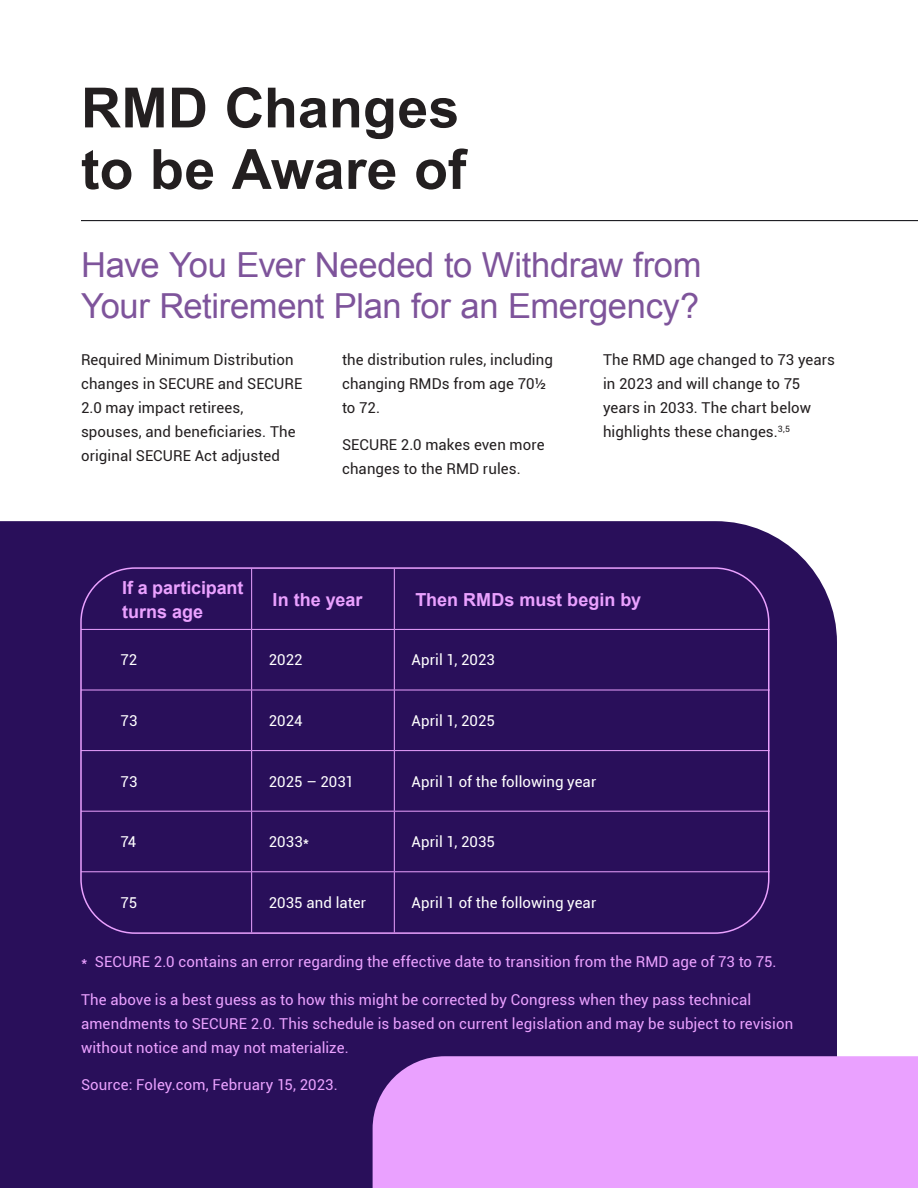
<style>
.page{position:relative;width:918px;height:1188px;background:#fff}
.page>*{position:absolute;margin:0;border:0;box-sizing:border-box;transform-origin:0 0}
.Magazine_Title{font:700 55.5px/61.5px "Arial";color:#231f20}
.Cover_Big_Header{font:34.5px/41.4px "Arial";letter-spacing:-.01em;color:#7e549b}
.Body_Text{font:700 18px/24px "Arial";color:#eaa1ff}
.Body_Text-2{font:15px/24px "Roboto";letter-spacing:.005em;color:#231f20}
.Body_Text-3{font:15px/24px "Roboto";letter-spacing:.005em;color:#eaa1ff}
.Body_Text-4{font:15px "Roboto";letter-spacing:.005em;color:#fff}
</style>
<div class="page">
<div style="left:0;top:521px;width:837px;height:667px;background:#290f5a"></div>
<div style="left:80px;top:567px;width:690px;height:367px;border:2px solid #eaa1ff;border-radius:54px"></div>
<hr style="left:81px;top:220px;width:837px;height:1px;background:#000006">
<div style="left:373px;top:1056px;width:545px;height:132px;background:#eaa1ff"></div>
<hr style="left:251px;top:569px;width:1px;height:60px;background:#eaa1ff">
<hr style="left:394px;top:569px;width:1px;height:60px;background:#eaa1ff">
<hr style="left:81px;top:629px;width:171px;height:1px;background:#eaa1ff">
<hr style="left:252px;top:629px;width:142px;height:1px;background:#eaa1ff">
<hr style="left:251px;top:630px;width:1px;height:60px;background:#eaa1ff">
<hr style="left:394px;top:629px;width:376px;height:1px;background:#eaa1ff">
<hr style="left:394px;top:630px;width:1px;height:60px;background:#eaa1ff">
<hr style="left:81px;top:690px;width:171px;height:1px;background:#eaa1ff">
<hr style="left:252px;top:690px;width:142px;height:1px;background:#eaa1ff">
<hr style="left:251px;top:690px;width:1px;height:60px;background:#eaa1ff">
<hr style="left:394px;top:690px;width:376px;height:1px;background:#eaa1ff">
<hr style="left:394px;top:690px;width:1px;height:60px;background:#eaa1ff">
<hr style="left:81px;top:750px;width:171px;height:1px;background:#eaa1ff">
<hr style="left:252px;top:750px;width:142px;height:1px;background:#eaa1ff">
<hr style="left:251px;top:751px;width:1px;height:60px;background:#eaa1ff">
<hr style="left:394px;top:750px;width:376px;height:1px;background:#eaa1ff">
<hr style="left:394px;top:751px;width:1px;height:60px;background:#eaa1ff">
<hr style="left:81px;top:811px;width:171px;height:1px;background:#eaa1ff">
<hr style="left:252px;top:811px;width:142px;height:1px;background:#eaa1ff">
<hr style="left:251px;top:812px;width:1px;height:59px;background:#eaa1ff">
<hr style="left:394px;top:811px;width:376px;height:1px;background:#eaa1ff">
<hr style="left:394px;top:812px;width:1px;height:59px;background:#eaa1ff">
<hr style="left:81px;top:871px;width:171px;height:1px;background:#eaa1ff">
<hr style="left:252px;top:871px;width:142px;height:1px;background:#eaa1ff">
<hr style="left:251px;top:872px;width:1px;height:60px;background:#eaa1ff">
<hr style="left:394px;top:871px;width:376px;height:1px;background:#eaa1ff">
<hr style="left:394px;top:872px;width:1px;height:60px;background:#eaa1ff">
<p class="Magazine_Title" style="left:81px;top:79px;width:387px">RMD Changes to be Aware of</p>
<p class="Cover_Big_Header" style="left:81px;top:245px;width:622px">Have You Ever Needed to Withdraw from<br>Your Retirement Plan for an Emergency?</p>
<p class="Body_Text-2" style="left:81px;top:347px;width:223px">Required Minimum Distribution changes in SECURE and SECURE<br>2.0 may impact retirees, spouses, and beneficiaries. The original SECURE Act adjusted</p>
<p class="Body_Text-2" style="left:342px;top:347px;width:212px">the distribution rules, including changing RMDs from age 70½ to 72.</p>
<p class="Body_Text-2" style="left:342px;top:432px;width:204px">SECURE 2.0 makes even more changes to the RMD rules.</p>
<p class="Body_Text-2" style="left:603px;top:347px;width:234px">The RMD age changed to 73 years in 2023 and will change to 75 years in 2033. The chart below highlights these changes.<sup>3,5</sup></p>
<p class="Body_Text" style="left:122px;top:576px;width:123px">If a participant turns age</p>
<p class="Body_Text" style="left:273px;top:588px;width:91px">In the year</p>
<p class="Body_Text" style="left:415px;top:588px;width:227px">Then RMDs must begin by</p>
<p class="Body_Text-4" style="left:121px;top:649px;width:18px">72</p>
<p class="Body_Text-4" style="left:269px;top:649px;width:35px">2022</p>
<p class="Body_Text-4" style="left:412px;top:649px;width:85px">April 1, 2023</p>
<p class="Body_Text-4" style="left:121px;top:710px;width:18px">73</p>
<p class="Body_Text-4" style="left:269px;top:710px;width:35px">2024</p>
<p class="Body_Text-4" style="left:412px;top:710px;width:85px">April 1, 2025</p>
<p class="Body_Text-4" style="left:121px;top:771px;width:18px">73</p>
<p class="Body_Text-4" style="left:269px;top:771px;width:87px">2025 – 2031</p>
<p class="Body_Text-4" style="left:412px;top:771px;width:186px">April 1 of the following year</p>
<p class="Body_Text-4" style="left:121px;top:831px;width:17px">74</p>
<p class="Body_Text-4" style="left:269px;top:831px;width:42px">2033*</p>
<p class="Body_Text-4" style="left:412px;top:831px;width:85px">April 1, 2035</p>
<p class="Body_Text-4" style="left:121px;top:892px;width:18px">75</p>
<p class="Body_Text-4" style="left:269px;top:892px;width:99px">2035 and later</p>
<p class="Body_Text-4" style="left:412px;top:892px;width:186px">April 1 of the following year</p>
<p class="Body_Text-3" style="left:81px;top:950px;width:697px">* SECURE 2.0 contains an error regarding the effective date to transition from the RMD age of 73 to 75.</p>
<p class="Body_Text-3" style="left:81px;top:987px;width:714px">The above is a best guess as to how this might be corrected by Congress when they pass technical amendments to SECURE 2.0. This schedule is based on current legislation and may be subject to revision without notice and may not materialize.</p>
<p class="Body_Text-3" style="left:81px;top:1073px;width:258px">Source: Foley.com, February 15, 2023.</p>
</div>
